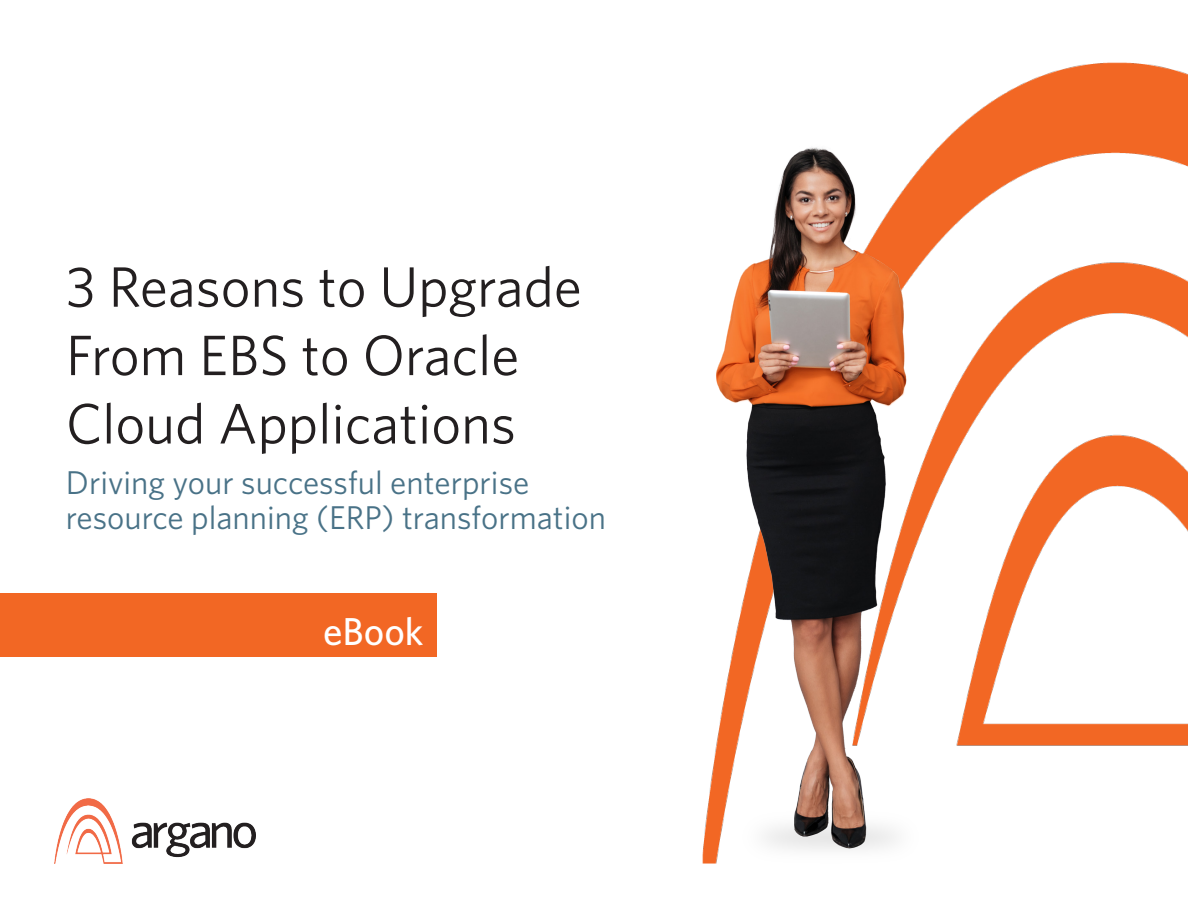
<style>
.page{position:relative;width:1188px;height:918px;background:#fff}
.page>*{position:absolute;margin:0;border:0;box-sizing:border-box;transform-origin:0 0}
.t1{font:57px "Whitney";color:#231f20}
.t2{font:500 39px "Whitney";color:#fff}
.Sub_Header{font:33px "Whitney";color:#497287}
</style>
<div class="page">
<div style="left:0;top:593px;width:436px;height:64px;background:#f26724"></div>
<img style="left:1022px;top:62px;width:166px;height:684px">
<img style="left:54px;top:799px;width:201px;height:65px">
<img style="left:702px;top:84px;width:320px;height:780px">
<p class="t1" style="left:66px;top:249px;width:517px">3 Reasons to Upgrade</p>
<p class="t1" style="left:66px;top:317px;width:455px">From EBS to Oracle</p>
<p class="t1" style="left:66px;top:386px;width:452px">Cloud Applications</p>
<p class="Sub_Header" style="left:66px;top:461px;width:465px">Driving your successful enterprise</p>
<p class="Sub_Header" style="left:66px;top:496px;width:542px">resource planning (ERP) transformation</p>
<p class="t2" style="left:323px;top:605px;width:102px">eBook</p>
</div>
